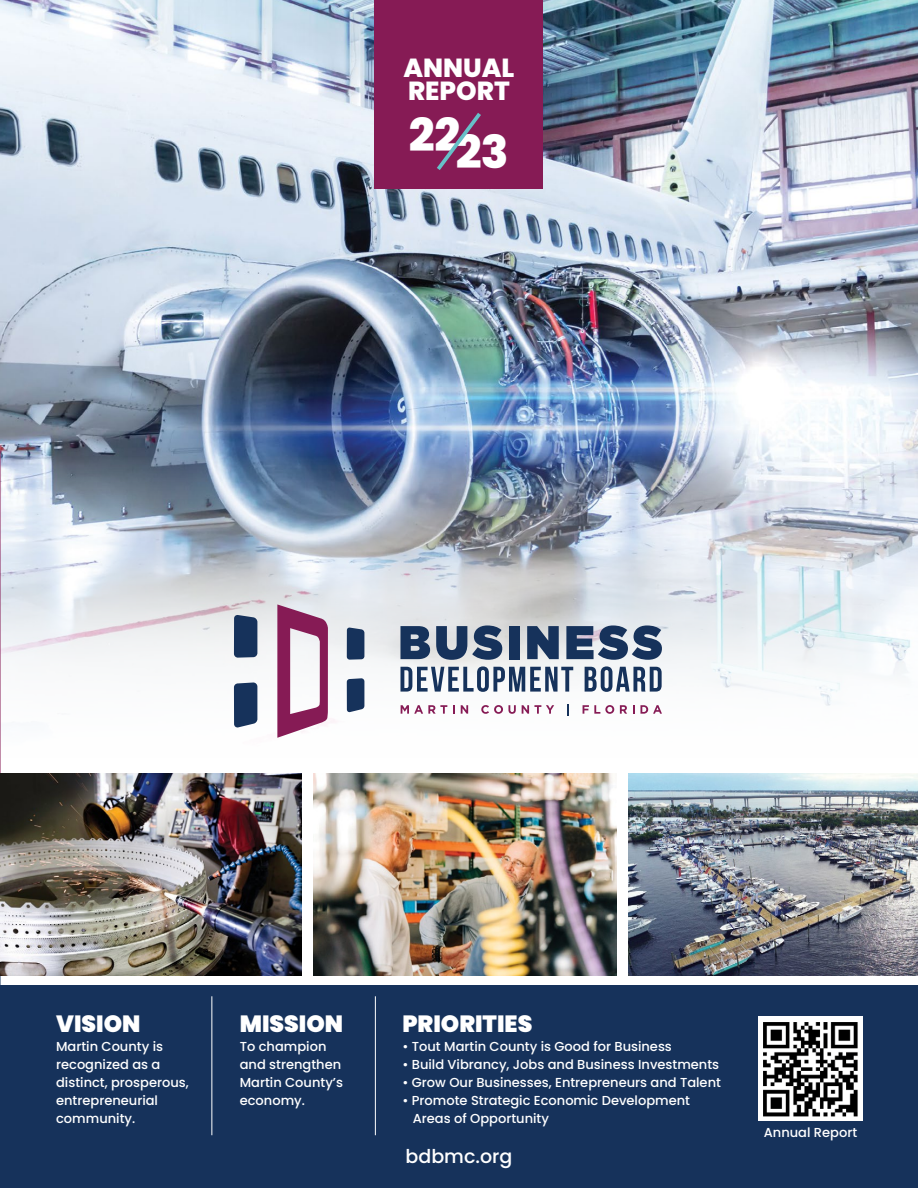
<style>
.page{position:relative;width:918px;height:1188px;background:#fff}
.page>*{position:absolute;margin:0;border:0;box-sizing:border-box;transform-origin:0 0}
.t1{font:800 45.6px "Poppins";color:#fff}
.t2{font:800 26.1px/23px "Poppins";color:#fff}
.t3{font:900 23.4px "Poppins";color:#fff}
.t4{font:500 19.05px "Poppins";color:#fff}
.t5{font:500 13.05px/18.3px "Poppins";color:#fff}
</style>
<div class="page">
<img style="left:0;top:0;width:918px;height:758px">
<div style="left:0;top:985px;width:918px;height:203px;background:#16325b"></div>
<div style="left:375px;top:0;width:168px;height:189px;background:#861b55"></div>
<svg style="left:277px;top:604px;width:51px;height:134px"></svg>
<svg style="left:401px;top:705px;width:46px;height:9px"></svg>
<svg style="left:453px;top:705px;width:2px;height:9px"></svg>
<svg style="left:461px;top:705px;width:7px;height:9px"></svg>
<svg style="left:481px;top:705px;width:35px;height:9px"></svg>
<svg style="left:522px;top:705px;width:32px;height:9px"></svg>
<svg style="left:583px;top:705px;width:31px;height:9px"></svg>
<svg style="left:620px;top:705px;width:7px;height:9px"></svg>
<svg style="left:640px;top:705px;width:22px;height:9px"></svg>
<svg style="left:234px;top:615px;width:23px;height:43px"></svg>
<svg style="left:234px;top:682px;width:23px;height:46px"></svg>
<svg style="left:567px;top:704px;width:2px;height:11px"></svg>
<svg style="left:400px;top:626px;width:30px;height:33px"></svg>
<svg style="left:436px;top:625px;width:66px;height:35px;background:#61728c"></svg>
<div style="left:509px;top:626px;width:10px;height:33px;background:#16325b"></div>
<svg style="left:527px;top:626px;width:32px;height:33px"></svg>
<svg style="left:566px;top:625px;width:96px;height:35px;background:#5f718d"></svg>
<svg style="left:401px;top:666px;width:172px;height:26px"></svg>
<svg style="left:585px;top:666px;width:77px;height:26px"></svg>
<svg style="left:347px;top:627px;width:17px;height:33px"></svg>
<svg style="left:347px;top:678px;width:17px;height:34px"></svg>
<svg style="left:437px;top:113px;width:44px;height:57px"></svg>
<img style="left:0;top:774px;width:301px;height:202px">
<img style="left:314px;top:774px;width:303px;height:202px">
<img style="left:629px;top:774px;width:289px;height:202px">
<hr style="left:212px;top:996px;width:1px;height:139px;background:#fff">
<hr style="left:375px;top:996px;width:1px;height:139px;background:#fff">
<img style="left:758px;top:1017px;width:104px;height:104px">
<h2 class="t2" style="left:404px;top:58px;width:112px">ANNUAL<br>REPORT</h2>
<h1 class="t1" style="left:409px;top:122px;width:101px">2223</h1>
<h3 class="t3" style="left:56px;top:1011px;width:86px">VISION</h3>
<p class="t5" style="left:56px;top:1038px;width:134px">Martin County is recognized as a distinct, prosperous, entrepreneurial community.</p>
<h3 class="t3" style="left:240px;top:1011px;width:105px">MISSION</h3>
<p class="t5" style="left:240px;top:1038px;width:105px">To champion and strengthen<br>Martin County’s economy.</p>
<h3 class="t3" style="left:402px;top:1011px;width:131px">PRIORITIES</h3>
<p class="t5" style="left:402px;top:1038px;width:271px">• Tout Martin County is Good for Business</p>
<p class="t5" style="left:402px;top:1056px;width:318px">• Build Vibrancy, Jobs and Business Investments</p>
<p class="t5" style="left:402px;top:1075px;width:320px">• Grow Our Businesses, Entrepreneurs and Talent</p>
<p class="t5" style="left:413px;top:1093px;width:279px;text-indent:-10px">• Promote Strategic Economic Development<br>Areas of Opportunity</p>
<h3 class="t4" style="left:406px;top:1148px;width:108px">bdbmc.org</h3>
<p class="t5" style="left:764px;top:1125px;width:95px">Annual Report</p>
</div>
